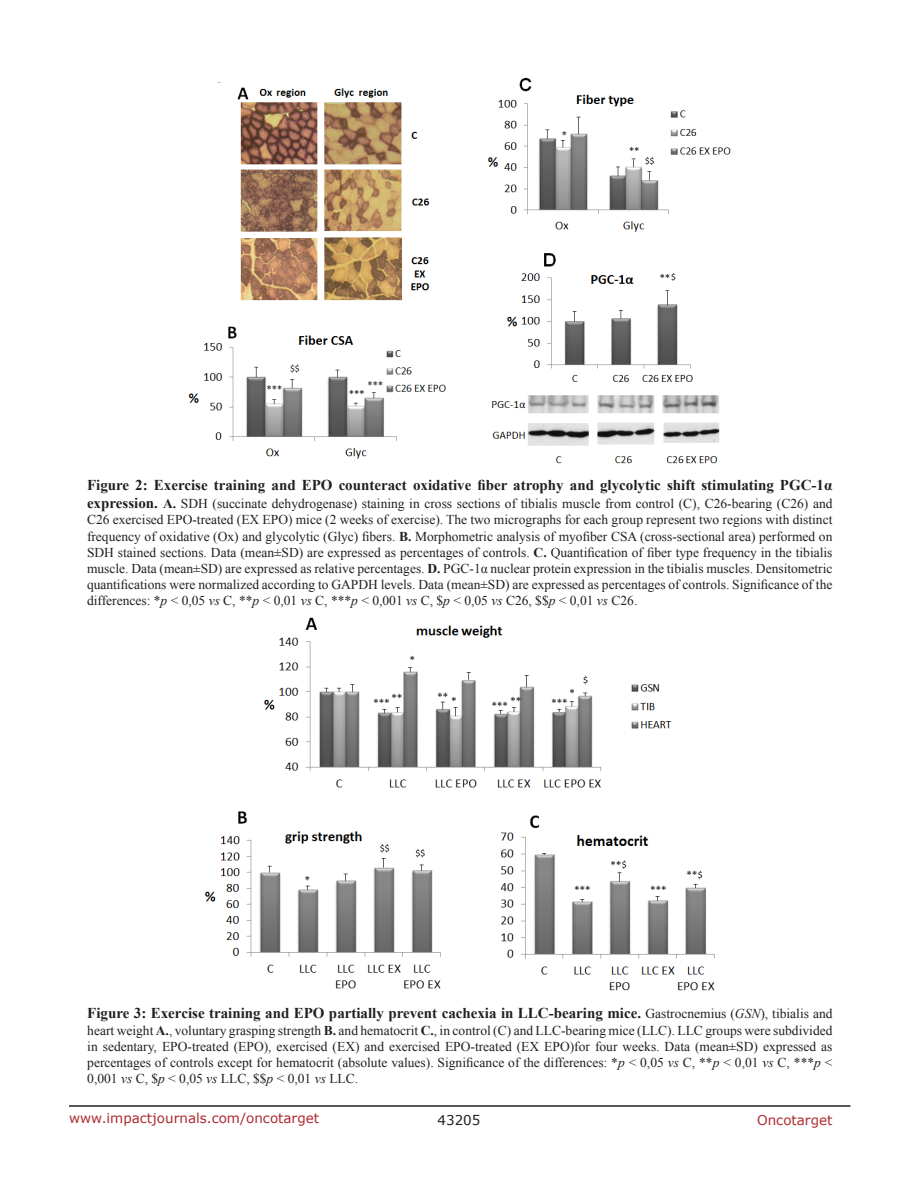
<style>
.page{position:relative;width:918px;height:1188px;background:#fff}
.page>*{position:absolute;margin:0;border:0;box-sizing:border-box;transform-origin:0 0}
.FigureText{font:700 15px "Times New Roman";color:#221f22}
.FigureText-2{font:13.5px/16.2px "Times New Roman";color:#221f22;text-align:justify}
.t1{font:13.5px "Verdana";color:#ac2b31}
.t2{font:13.5px "Verdana";color:#221f22}
.s1{font-weight:700;font-size:15px}
.s2{font-weight:700}
.s3{font-style:italic}
.s4{font-weight:400;font-size:13.5px}
.s5{font-weight:400;font-style:italic;font-size:13.5px}
</style>
<div class="page">
<hr style="left:69px;top:1105px;width:781px;height:2px;background:#231f20">
<img style="left:188px;top:77px;width:543px;height:387px">
<img style="left:204px;top:617px;width:511px;height:374px">
<p class="FigureText" style="left:87px;top:475px;width:747px">Figure 2: Exercise training and EPO counteract oxidative fiber atrophy and glycolytic shift stimulating PGC-1α</p>
<p class="FigureText-2" style="left:87px;top:495px;width:747px"><span class="s1">expression.</span> <span class="s2">A.</span> SDH (succinate dehydrogenase) staining in cross sections of tibialis muscle from control (C), C26-bearing (C26) and C26 exercised EPO-treated (EX EPO) mice (2 weeks of exercise). The two micrographs for each group represent two regions with distinct frequency of oxidative (Ox) and glycolytic (Glyc) fibers. <span class="s2">B.</span> Morphometric analysis of myofiber CSA (cross-sectional area) performed on SDH stained sections. Data (mean±SD) are expressed as percentages of controls. <span class="s2">C.</span> Quantification of fiber type frequency in the tibialis muscle. Data (mean±SD) are expressed as relative percentages. <span class="s2">D.</span> PGC-1α nuclear protein expression in the tibialis muscles. Densitometric quantifications were normalized according to GAPDH levels. Data (mean±SD) are expressed as percentages of controls. Significance of the differences: *<span class="s3">p</span> &lt; 0,05 <span class="s3">vs</span> C, **<span class="s3">p</span> &lt; 0,01 <span class="s3">vs</span> C, ***<span class="s3">p</span> &lt; 0,001 <span class="s3">vs</span> C, $<span class="s3">p</span> &lt; 0,05 <span class="s3">vs</span> C26, $$<span class="s3">p</span> &lt; 0,01 <span class="s3">vs</span> C26.</p>
<p class="FigureText" style="left:87px;top:1003px;width:747px">Figure 3: Exercise training and EPO partially prevent cachexia in LLC-bearing mice. <span class="s4">Gastrocnemius (</span><span class="s5">GSN</span><span class="s4">), tibialis and</span></p>
<p class="FigureText-2" style="left:87px;top:1022px;width:747px">heart weight <span class="s2">A.</span>, voluntary grasping strength <span class="s2">B.</span> and hematocrit <span class="s2">C.</span>, in control (C) and LLC-bearing mice (LLC). LLC groups were subdivided in sedentary, EPO-treated (EPO), exercised (EX) and exercised EPO-treated (EX EPO)for four weeks. Data (mean±SD) expressed as percentages of controls except for hematocrit (absolute values). Significance of the differences: *<span class="s3">p</span> &lt; 0,05 <span class="s3">vs</span> C, **<span class="s3">p</span> &lt; 0,01 <span class="s3">vs</span> C, ***<span class="s3">p</span> &lt; 0,001 <span class="s3">vs</span> C, $<span class="s3">p</span> &lt; 0,05 <span class="s3">vs</span> LLC, $$<span class="s3">p</span> &lt; 0,01 <span class="s3">vs</span> LLC.</p>
<p class="t1" style="left:69px;top:1109px;width:252px">www.impactjournals.com/oncotarget</p>
<p class="t2" style="left:438px;top:1111px;width:44px">43205</p>
<p class="t1" style="left:757px;top:1111px;width:77px">Oncotarget</p>
</div>
